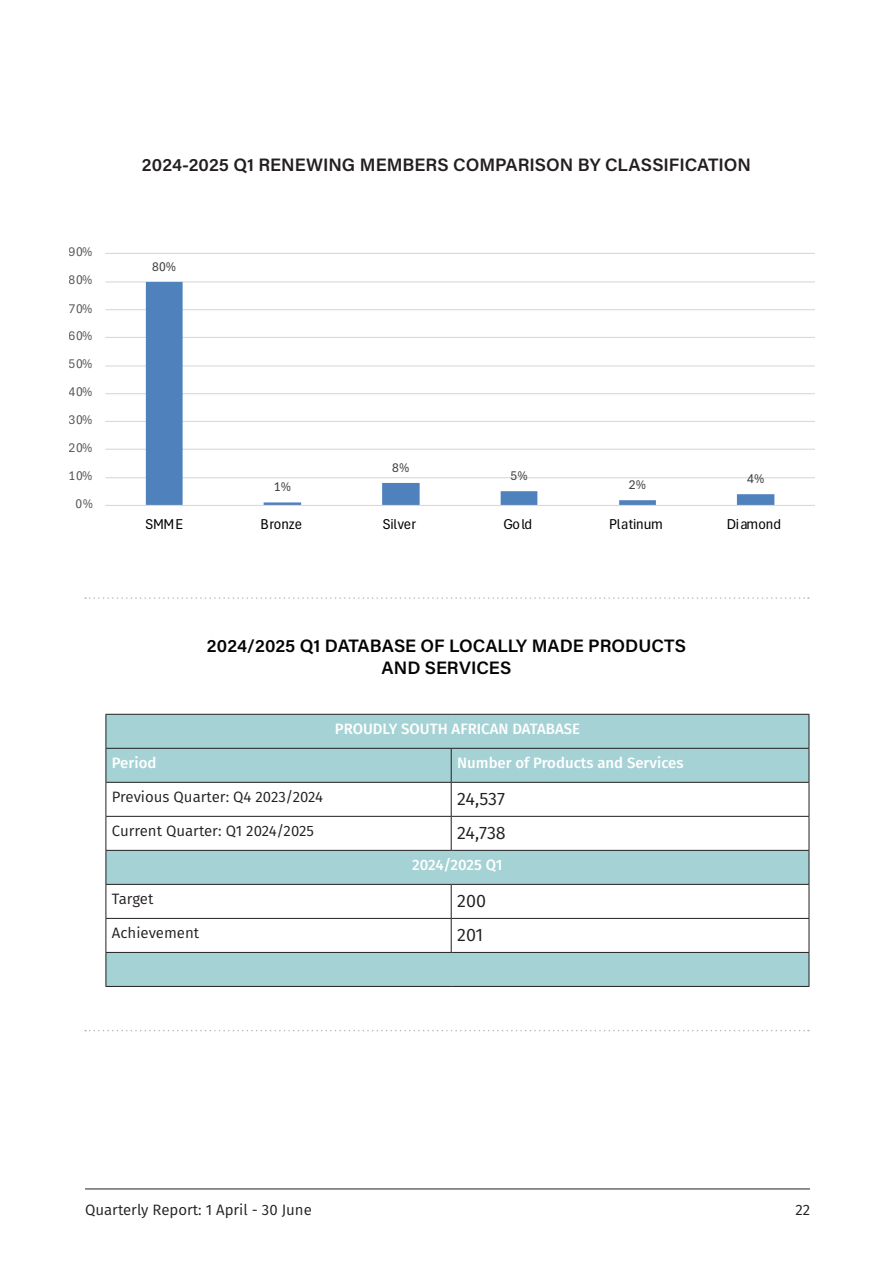
<style>
.page{position:relative;width:893px;height:1263px;background:#fff}
.page>*{position:absolute;margin:0;border:0;box-sizing:border-box;transform-origin:0 0}
.t1{font:18px "Acumin Variable Concept";color:#231f20}
.t2{font:18px/21.6px "Acumin Variable Concept";color:#040503;text-align:center}
.t3{font:18px "Fira Sans";letter-spacing:-.005em;color:#231f20}
.t4{font:15px "Fira Sans";color:#231f20}
.t5{font:500 15px "Fira Sans";color:#fff}
.t6{font:condensed 15px "Aptos";letter-spacing:-.005em;color:#000}
.t7{font:condensed 13.5px "Aptos";letter-spacing:.05em;color:#595959}
.t8{font:condensed 13.5px "Aptos";color:#404040}
</style>
<div class="page">
<svg style="left:85px;top:1030px;width:724px;height:1px"></svg>
<svg style="left:107px;top:715px;width:702px;height:271px;fill:#a5d2d4"></svg>
<hr style="left:106px;top:748px;width:345px;height:1px;background:#231f20">
<hr style="left:451px;top:748px;width:358px;height:1px;background:#231f20">
<hr style="left:451px;top:749px;width:1px;height:33px;background:#231f20">
<hr style="left:106px;top:782px;width:345px;height:1px;background:#231f20">
<hr style="left:451px;top:782px;width:358px;height:1px;background:#231f20">
<hr style="left:451px;top:783px;width:1px;height:33px;background:#231f20">
<hr style="left:106px;top:816px;width:345px;height:1px;background:#231f20">
<hr style="left:451px;top:816px;width:358px;height:1px;background:#231f20">
<hr style="left:451px;top:817px;width:1px;height:33px;background:#231f20">
<hr style="left:106px;top:850px;width:345px;height:1px;background:#231f20">
<hr style="left:451px;top:850px;width:358px;height:1px;background:#231f20">
<hr style="left:106px;top:884px;width:345px;height:1px;background:#231f20">
<hr style="left:451px;top:884px;width:358px;height:1px;background:#231f20">
<hr style="left:451px;top:885px;width:1px;height:33px;background:#231f20">
<hr style="left:106px;top:918px;width:345px;height:1px;background:#231f20">
<hr style="left:451px;top:918px;width:358px;height:1px;background:#231f20">
<hr style="left:451px;top:919px;width:1px;height:33px;background:#231f20">
<hr style="left:106px;top:952px;width:345px;height:1px;background:#231f20">
<hr style="left:451px;top:952px;width:358px;height:1px;background:#231f20">
<hr style="left:106px;top:714px;width:345px;height:1px;background:#231f20">
<hr style="left:106px;top:715px;width:1px;height:33px;background:#231f20">
<hr style="left:451px;top:714px;width:358px;height:1px;background:#231f20">
<hr style="left:809px;top:715px;width:1px;height:33px;background:#231f20">
<hr style="left:106px;top:749px;width:1px;height:33px;background:#231f20">
<hr style="left:809px;top:749px;width:1px;height:33px;background:#231f20">
<hr style="left:106px;top:783px;width:1px;height:33px;background:#231f20">
<hr style="left:809px;top:783px;width:1px;height:33px;background:#231f20">
<hr style="left:106px;top:817px;width:1px;height:33px;background:#231f20">
<hr style="left:809px;top:817px;width:1px;height:33px;background:#231f20">
<hr style="left:106px;top:851px;width:1px;height:33px;background:#231f20">
<hr style="left:809px;top:851px;width:1px;height:33px;background:#231f20">
<hr style="left:106px;top:885px;width:1px;height:33px;background:#231f20">
<hr style="left:809px;top:885px;width:1px;height:33px;background:#231f20">
<hr style="left:106px;top:919px;width:1px;height:33px;background:#231f20">
<hr style="left:809px;top:919px;width:1px;height:33px;background:#231f20">
<hr style="left:106px;top:953px;width:1px;height:33px;background:#231f20">
<hr style="left:809px;top:953px;width:1px;height:33px;background:#231f20">
<hr style="left:106px;top:986px;width:345px;height:1px;background:#231f20">
<hr style="left:451px;top:986px;width:358px;height:1px;background:#231f20">
<svg style="left:105px;top:253px;width:710px;height:253px"></svg>
<svg style="left:85px;top:597px;width:724px;height:2px"></svg>
<hr style="left:85px;top:1188px;width:725px;height:1px;background:#231f20">
<p class="t7" style="left:69px;top:243px;width:25px">90%</p>
<p class="t7" style="left:69px;top:271px;width:25px">80%</p>
<p class="t7" style="left:69px;top:299px;width:25px">70%</p>
<p class="t7" style="left:69px;top:327px;width:25px">60%</p>
<p class="t7" style="left:69px;top:355px;width:25px">50%</p>
<p class="t7" style="left:69px;top:382px;width:25px">40%</p>
<p class="t7" style="left:69px;top:411px;width:25px">30%</p>
<p class="t7" style="left:69px;top:439px;width:25px">20%</p>
<p class="t7" style="left:69px;top:466px;width:25px">10%</p>
<p class="t7" style="left:75px;top:495px;width:19px">0%</p>
<p class="t1" style="left:142px;top:152px;width:611px">2024-2025 Q1 RENEWING MEMBERS COMPARISON BY CLASSIFICATION</p>
<p class="t8" style="left:152px;top:257px;width:25px">80%</p>
<p class="t8" style="left:274px;top:478px;width:19px">1%</p>
<p class="t8" style="left:392px;top:458px;width:19px">8%</p>
<p class="t8" style="left:511px;top:466px;width:19px">5%</p>
<p class="t8" style="left:629px;top:475px;width:19px">2%</p>
<p class="t8" style="left:747px;top:469px;width:19px">4%</p>
<p class="t6" style="left:146px;top:513px;width:39px">SMME</p>
<p class="t6" style="left:260px;top:513px;width:43px">Bronze</p>
<p class="t6" style="left:383px;top:513px;width:35px">Silver</p>
<p class="t6" style="left:503px;top:513px;width:30px">Gold</p>
<p class="t6" style="left:609px;top:513px;width:55px">Platinum</p>
<p class="t6" style="left:727px;top:513px;width:56px">Diamond</p>
<p class="t2" style="left:207px;top:634px;width:480px">2024/2025 Q1 DATABASE OF LOCALLY MADE PRODUCTS<br>AND SERVICES</p>
<p class="t5" style="left:335px;top:717px;width:247px">PROUDLY SOUTH AFRICAN DATABASE</p>
<p class="t5" style="left:112px;top:751px;width:46px">Period</p>
<p class="t5" style="left:457px;top:751px;width:228px">Number of Products and Services</p>
<p class="t4" style="left:112px;top:786px;width:213px">Previous Quarter: Q4 2023/2024</p>
<p class="t3" style="left:457px;top:785px;width:49px">24,537</p>
<p class="t4" style="left:112px;top:820px;width:204px">Current Quarter: Q1 2024/2025</p>
<p class="t3" style="left:457px;top:819px;width:50px">24,738</p>
<p class="t5" style="left:412px;top:853px;width:92px">2024/2025 Q1</p>
<p class="t4" style="left:112px;top:888px;width:43px">Target</p>
<p class="t3" style="left:457px;top:887px;width:30px">200</p>
<p class="t4" style="left:112px;top:922px;width:89px">Achievement</p>
<p class="t3" style="left:457px;top:921px;width:28px">201</p>
<p class="t4" style="left:85px;top:1199px;width:228px">Quarterly Report: 1 April - 30 June</p>
<p class="t4" style="left:795px;top:1199px;width:16px">22</p>
</div>
